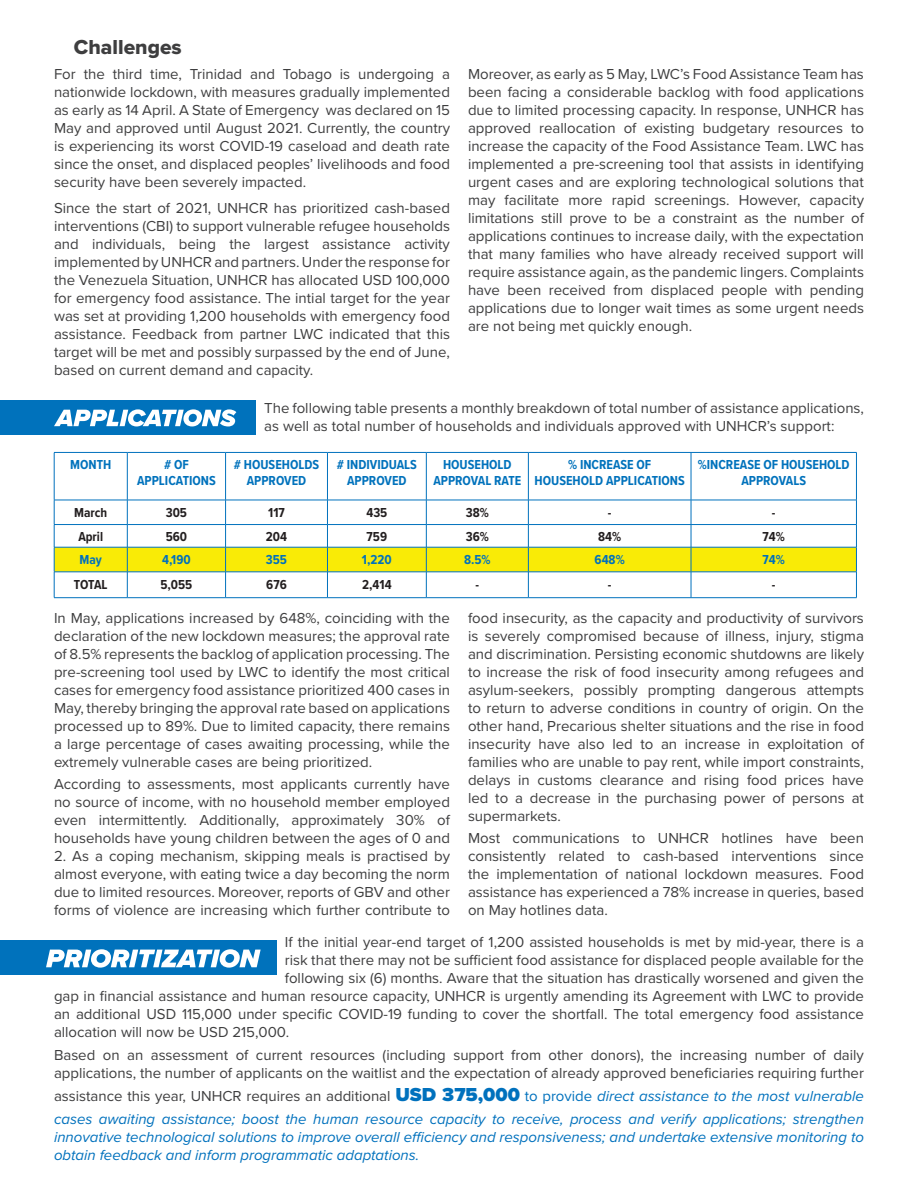
<style>
.page{position:relative;width:918px;height:1188px;background:#fff}
.page>*{position:absolute;margin:0;border:0;box-sizing:border-box;transform-origin:0 0}
.t1{font:21px "Proxima Nova Extrabld";color:#3e3e3f}
.t2{font:15px/18px "Proxima Nova";color:#3e3e3f;text-align:justify}
.t3{font:italic 15px/23.4px "Proxima Nova";color:#0071bd}
.t4{font:700 13.5px/16.2px "Proxima Nova Cond";color:#0072bc;text-align:center}
.t5{font:700 13.5px "Proxima Nova Cond";color:#231f20}
.t6{font:700 13.5px "Proxima Nova Cond";color:#0071bd}
.s1{font-style:normal;color:#3e3e3f}
.s2{font-weight:900;font-style:normal;font-size:19.5px}
.s3{font-style:normal}
</style>
<div class="page">
<div style="left:0;top:401px;width:256px;height:34px;background:#0072bc"></div>
<div style="left:0;top:941px;width:276px;height:34px;background:#0072bc"></div>
<svg style="left:54px;top:409px;width:182px;height:17px"></svg>
<svg style="left:46px;top:949px;width:215px;height:19px"></svg>
<hr style="left:54px;top:452px;width:73px;height:1px;background:#0071bd">
<hr style="left:54px;top:453px;width:1px;height:47px;background:#0071bd">
<hr style="left:127px;top:452px;width:99px;height:1px;background:#0071bd">
<hr style="left:127px;top:453px;width:1px;height:47px;background:#0071bd">
<hr style="left:226px;top:452px;width:101px;height:1px;background:#0071bd">
<hr style="left:225px;top:453px;width:1px;height:47px;background:#0071bd">
<hr style="left:327px;top:452px;width:99px;height:1px;background:#0071bd">
<hr style="left:327px;top:453px;width:1px;height:47px;background:#0071bd">
<hr style="left:426px;top:452px;width:102px;height:1px;background:#0071bd">
<hr style="left:426px;top:453px;width:1px;height:47px;background:#0071bd">
<hr style="left:528px;top:452px;width:163px;height:1px;background:#0071bd">
<hr style="left:528px;top:453px;width:1px;height:47px;background:#0071bd">
<hr style="left:691px;top:452px;width:166px;height:1px;background:#0071bd">
<hr style="left:691px;top:453px;width:1px;height:47px;background:#0071bd">
<hr style="left:856px;top:453px;width:1px;height:47px;background:#0071bd">
<svg style="left:54px;top:500px;width:803px;height:97px"></svg>
<hr style="left:54px;top:597px;width:73px;height:1px;background:#0071bd">
<hr style="left:127px;top:597px;width:99px;height:1px;background:#0071bd">
<hr style="left:226px;top:597px;width:101px;height:1px;background:#0071bd">
<hr style="left:327px;top:597px;width:99px;height:1px;background:#0071bd">
<hr style="left:426px;top:597px;width:102px;height:1px;background:#0071bd">
<hr style="left:528px;top:597px;width:163px;height:1px;background:#0071bd">
<hr style="left:691px;top:597px;width:166px;height:1px;background:#0071bd">
<p class="t1" style="left:74px;top:31px;width:109px">Challenges</p>
<p class="t2" style="left:54px;top:64px;width:398px">For the third time, Trinidad and Tobago is undergoing a nationwide lockdown, with measures gradually implemented as early as 14 April. A State of Emergency was declared on 15<br>May and approved until August 2021. Currently, the country is experiencing its worst COVID-19 caseload and death rate since the onset, and displaced peoples’ livelihoods and food security have been severely impacted.</p>
<p class="t2" style="left:54px;top:199px;width:398px">Since the start of 2021, UNHCR has prioritized cash-based interventions (CBI) to support vulnerable refugee households and individuals, being the largest assistance activity implemented by UNHCR and partners. Under the response for the Venezuela Situation, UNHCR has allocated USD 100,000 for emergency food assistance. The intial target for the year was set at providing 1,200 households with emergency food assistance. Feedback from partner LWC indicated that this target will be met and possibly surpassed by the end of June, based on current demand and capacity.</p>
<p class="t2" style="left:468px;top:64px;width:398px">Moreover, as early as 5 May, LWC’s Food Assistance Team has been facing a considerable backlog with food applications due to limited processing capacity. In response, UNHCR has approved reallocation of existing budgetary resources to increase the capacity of the Food Assistance Team. LWC has implemented a pre-screening tool that assists in identifying urgent cases and are exploring technological solutions that may facilitate more rapid screenings. However, capacity limitations still prove to be a constraint as the number of applications continues to increase daily, with the expectation that many families who have already received support will require assistance again, as the pandemic lingers. Complaints have been received from displaced people with pending applications due to longer wait times as some urgent needs are not being met quickly enough.</p>
<p class="t2" style="left:264px;top:398px;width:601px">The following table presents a monthly breakdown of total number of assistance applications, as well as total number of households and individuals approved with UNHCR’s support:</p>
<p class="t4" style="left:70px;top:456px;width:43px">MONTH</p>
<p class="t4" style="left:137px;top:456px;width:80px"># OF<br>APPLICATIONS</p>
<p class="t4" style="left:234px;top:456px;width:87px"># HOUSEHOLDS<br>APPROVED</p>
<p class="t4" style="left:337px;top:456px;width:82px"># INDIVIDUALS<br>APPROVED</p>
<p class="t4" style="left:433px;top:456px;width:90px">HOUSEHOLD<br>APPROVAL RATE</p>
<p class="t4" style="left:535px;top:456px;width:152px">% INCREASE OF<br>HOUSEHOLD APPLICATIONS</p>
<p class="t4" style="left:698px;top:456px;width:153px">%INCREASE OF HOUSEHOLD<br>APPROVALS</p>
<p class="t5" style="left:74px;top:502px;width:35px">March</p>
<p class="t5" style="left:166px;top:502px;width:23px">305</p>
<p class="t5" style="left:268px;top:502px;width:18px">117</p>
<p class="t5" style="left:366px;top:502px;width:22px">435</p>
<p class="t5" style="left:466px;top:502px;width:25px">38%</p>
<p class="t5" style="left:608px;top:502px;width:5px">-</p>
<p class="t5" style="left:772px;top:502px;width:5px">-</p>
<p class="t5" style="left:78px;top:527px;width:26px">April</p>
<p class="t5" style="left:166px;top:527px;width:23px">560</p>
<p class="t5" style="left:266px;top:527px;width:23px">204</p>
<p class="t5" style="left:367px;top:527px;width:22px">759</p>
<p class="t5" style="left:466px;top:527px;width:25px">36%</p>
<p class="t5" style="left:598px;top:527px;width:25px">84%</p>
<p class="t5" style="left:763px;top:527px;width:24px">74%</p>
<p class="t6" style="left:80px;top:549px;width:24px">May</p>
<p class="t6" style="left:162px;top:549px;width:30px">4,190</p>
<p class="t6" style="left:266px;top:549px;width:23px">355</p>
<p class="t6" style="left:362px;top:549px;width:31px">1,220</p>
<p class="t6" style="left:464px;top:549px;width:28px">8.5%</p>
<p class="t6" style="left:595px;top:549px;width:32px">648%</p>
<p class="t6" style="left:763px;top:549px;width:24px">74%</p>
<p class="t5" style="left:74px;top:574px;width:35px">TOTAL</p>
<p class="t5" style="left:160px;top:574px;width:33px">5,055</p>
<p class="t5" style="left:266px;top:574px;width:22px">676</p>
<p class="t5" style="left:362px;top:574px;width:31px">2,414</p>
<p class="t5" style="left:476px;top:574px;width:5px">-</p>
<p class="t5" style="left:608px;top:574px;width:5px">-</p>
<p class="t5" style="left:772px;top:574px;width:5px">-</p>
<p class="t2" style="left:54px;top:608px;width:398px">In May, applications increased by 648%, coinciding with the declaration of the new lockdown measures; the approval rate of 8.5% represents the backlog of application processing. The pre-screening tool used by LWC to identify the most critical cases for emergency food assistance prioritized 400 cases in May, thereby bringing the approval rate based on applications processed up to 89%. Due to limited capacity, there remains a large percentage of cases awaiting processing, while the extremely vulnerable cases are being prioritized.</p>
<p class="t2" style="left:54px;top:774px;width:398px">According to assessments, most applicants currently have no source of income, with no household member employed even intermittently. Additionally, approximately 30% of households have young children between the ages of 0 and</p>
<p class="t2" style="left:54px;top:846px;width:398px">2. As a coping mechanism, skipping meals is practised by almost everyone, with eating twice a day becoming the norm due to limited resources. Moreover, reports of GBV and other forms of violence are increasing which further contribute to</p>
<p class="t2" style="left:468px;top:608px;width:398px">food insecurity, as the capacity and productivity of survivors is severely compromised because of illness, injury, stigma and discrimination. Persisting economic shutdowns are likely to increase the risk of food insecurity among refugees and asylum-seekers, possibly prompting dangerous attempts to return to adverse conditions in country of origin. On the other hand, Precarious shelter situations and the rise in food insecurity have also led to an increase in exploitation of families who are unable to pay rent, while import constraints, delays in customs clearance and rising food prices have led to a decrease in the purchasing power of persons at supermarkets.</p>
<p class="t2" style="left:468px;top:828px;width:398px">Most communications to UNHCR hotlines have been consistently related to cash-based interventions since the implementation of national lockdown measures. Food assistance has experienced a 78% increase in queries, based on May hotlines data.</p>
<p class="t2" style="left:285px;top:933px;width:581px">If the initial year-end target of 1,200 assisted households is met by mid-year, there is a</p>
<p class="t2" style="left:285px;top:951px;width:581px">risk that there may not be sufficient food assistance for displaced people available for the</p>
<p class="t2" style="left:285px;top:969px;width:581px">following six (6) months. Aware that the situation has drastically worsened and given the</p>
<p class="t2" style="left:54px;top:987px;width:811px">gap in financial assistance and human resource capacity, UNHCR is urgently amending its Agreement with LWC to provide</p>
<p class="t2" style="left:54px;top:1005px;width:812px">an additional USD 115,000 under specific COVID-19 funding to cover the shortfall. The total emergency food assistance</p>
<p class="t2" style="left:54px;top:1023px;width:237px">allocation will now be USD 215,000.</p>
<p class="t2" style="left:54px;top:1045px;width:812px">Based on an assessment of current resources (including support from other donors), the increasing number of daily applications, the number of applicants on the waitlist and the expectation of already approved beneficiaries requiring further</p>
<p class="t3" style="left:54px;top:1084px;width:811px"><span class="s1">assistance this year, UNHCR requires an additional</span> <span class="s2">USD 375,000</span> <span class="s3">to provide</span> direct assistance to the most vulnerable cases awaiting assistance; boost the human resource capacity to receive, process and verify applications; strengthen</p>
<p class="t3" style="left:54px;top:1128px;width:812px;line-height:18px">innovative technological solutions to improve overall efficiency and responsiveness; and undertake extensive monitoring to obtain feedback and inform programmatic adaptations.</p>
</div>
